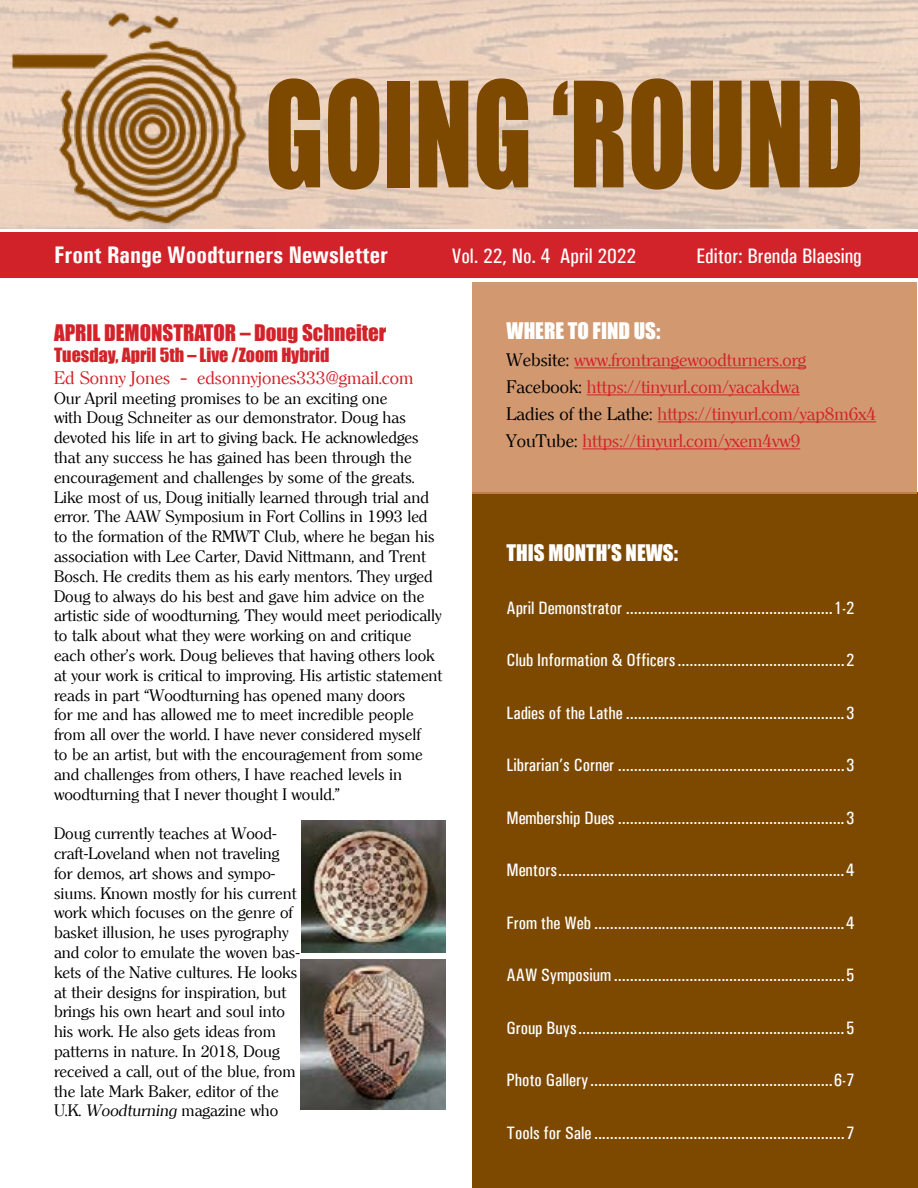
<style>
.page{position:relative;width:918px;height:1188px;background:#fff}
.page>*{position:absolute;margin:0;border:0;box-sizing:border-box;transform-origin:0 0}
.t1{font:135px "Impact";color:#7d4900;scale:.8 1}
.t2{font:700 24px "Univers Condensed";color:#fff}
.t3{font:500 21px "Univers Condensed";color:#fff}
.t4{font:21px "Impact";color:#d2232a}
.t5{font:21px "Impact";color:#fff}
.t6{font:500 18px "Univers Condensed";color:#fff}
.t7{font:18px/27px "Clearly Roman";color:#d2232a}
.t8{font:18px "Impact";color:#d2232a}
.t9{font:16.5px/19.8px "Clearly Roman";color:#000}
.s1{font-style:italic}
.s2{color:#000}
</style>
<div class="page">
<div style="left:472px;top:492px;width:446px;height:696px;background:#7d4900"></div>
<div style="left:0;top:232px;width:918px;height:46px;background:#d2232a"></div>
<img style="left:0;top:0;width:275px;height:229px">
<div style="left:472px;top:282px;width:445px;height:212px;background:#d29971"></div>
<hr style="left:574px;top:367px;width:232px;height:1px;background:#d2232a">
<hr style="left:587px;top:394px;width:213px;height:1px;background:#d2232a">
<hr style="left:658px;top:421px;width:218px;height:1px;background:#d2232a">
<hr style="left:582px;top:448px;width:218px;height:1px;background:#d2232a">
<img style="left:301px;top:820px;width:145px;height:133px">
<img style="left:301px;top:959px;width:145px;height:151px">
<h1 class="t1" style="left:265px;top:30px;width:751px">GOING ‘ROUND</h1>
<h2 class="t2" style="left:54px;top:241px;width:335px">Front Range Woodturners Newsletter</h2>
<p class="t3" style="left:452px;top:244px;width:186px">Vol. 22, No. 4 April 2022</p>
<p class="t3" style="left:696px;top:244px;width:167px">Editor: Brenda Blaesing</p>
<p class="t4" style="left:54px;top:316px;width:334px">APRIL DEMONSTRATOR – Doug Schneiter</p>
<p class="t8" style="left:54px;top:341px;width:277px">Tuesday, April 5th – Live /Zoom Hybrid</p>
<p class="t7" style="left:54px;top:364px;width:361px">Ed Sonny Jones – edsonnyjones333@gmail.com</p>
<p class="t9" style="left:54px;top:388px;width:390px">Our April meeting promises to be an exciting one<br>with Doug Schneiter as our demonstrator. Doug has devoted his life in art to giving back. He acknowledges that any success he has gained has been through the encouragement and challenges by some of the greats.<br>Like most of us, Doug initially learned through trial and error. The AAW Symposium in Fort Collins in 1993 led to the formation of the RMWT Club, where he began his association with Lee Carter, David Nittmann, and Trent Bosch. He credits them as his early mentors. They urged Doug to always do his best and gave him advice on the artistic side of woodturning. They would meet periodically to talk about what they were working on and critique each other’s work. Doug believes that having others look at your work is critical to improving. His artistic statement reads in part “Woodturning has opened many doors<br>for me and has allowed me to meet incredible people from all over the world. I have never considered myself<br>to be an artist, but with the encouragement from some and challenges from others, I have reached levels in woodturning that I never thought I would.”</p>
<p class="t9" style="left:54px;top:824px;width:247px">Doug currently teaches at Wood&shy;craft-Loveland when not traveling for demos, art shows and sympo&shy;siums. Known mostly for his current work which focuses on the genre of basket illusion, he uses pyrography and color to emulate the woven bas&shy;kets of the Native cultures. He looks at their designs for inspiration, but brings his own heart and soul into his work. He also gets ideas from patterns in nature. In 2018, Doug received a call, out of the blue, from the late Mark Baker, editor of the U.K. <span class="s1">Woodturning</span> magazine who</p>
<p class="t5" style="left:507px;top:315px;width:155px">WHERE TO FIND US:</p>
<p class="t7" style="left:507px;top:347px;width:371px"><span class="s2">Website:</span> www.frontrangewoodturners.org <span class="s2">Facebook:</span> https://tinyurl.com/yacakdwa<br><span class="s2">Ladies of the Lathe:</span> https://tinyurl.com/yap8m6x4<br><span class="s2">YouTube:</span> https://tinyurl.com/yxem4vw9</p>
<p class="t5" style="left:506px;top:537px;width:173px">THIS MONTH’S NEWS:</p>
<p class="t6" style="left:506px;top:597px;width:349px">April Demonstrator ....................................................1-2</p>
<p class="t6" style="left:506px;top:650px;width:349px">Club Information &amp; Officers..........................................2</p>
<p class="t6" style="left:506px;top:702px;width:350px">Ladies of the Lathe .......................................................3</p>
<p class="t6" style="left:506px;top:755px;width:349px">Librarian’s Corner .........................................................3</p>
<p class="t6" style="left:506px;top:807px;width:349px">Membership Dues .........................................................3</p>
<p class="t6" style="left:506px;top:860px;width:349px">Mentors........................................................................4</p>
<p class="t6" style="left:506px;top:912px;width:350px">From the Web ...............................................................4</p>
<p class="t6" style="left:506px;top:965px;width:349px">AAW Symposium ..........................................................5</p>
<p class="t6" style="left:506px;top:1017px;width:349px">Group Buys...................................................................5</p>
<p class="t6" style="left:506px;top:1070px;width:350px">Photo Gallery.............................................................6-7</p>
<p class="t6" style="left:506px;top:1122px;width:349px">Tools for Sale...............................................................7</p>
</div>
